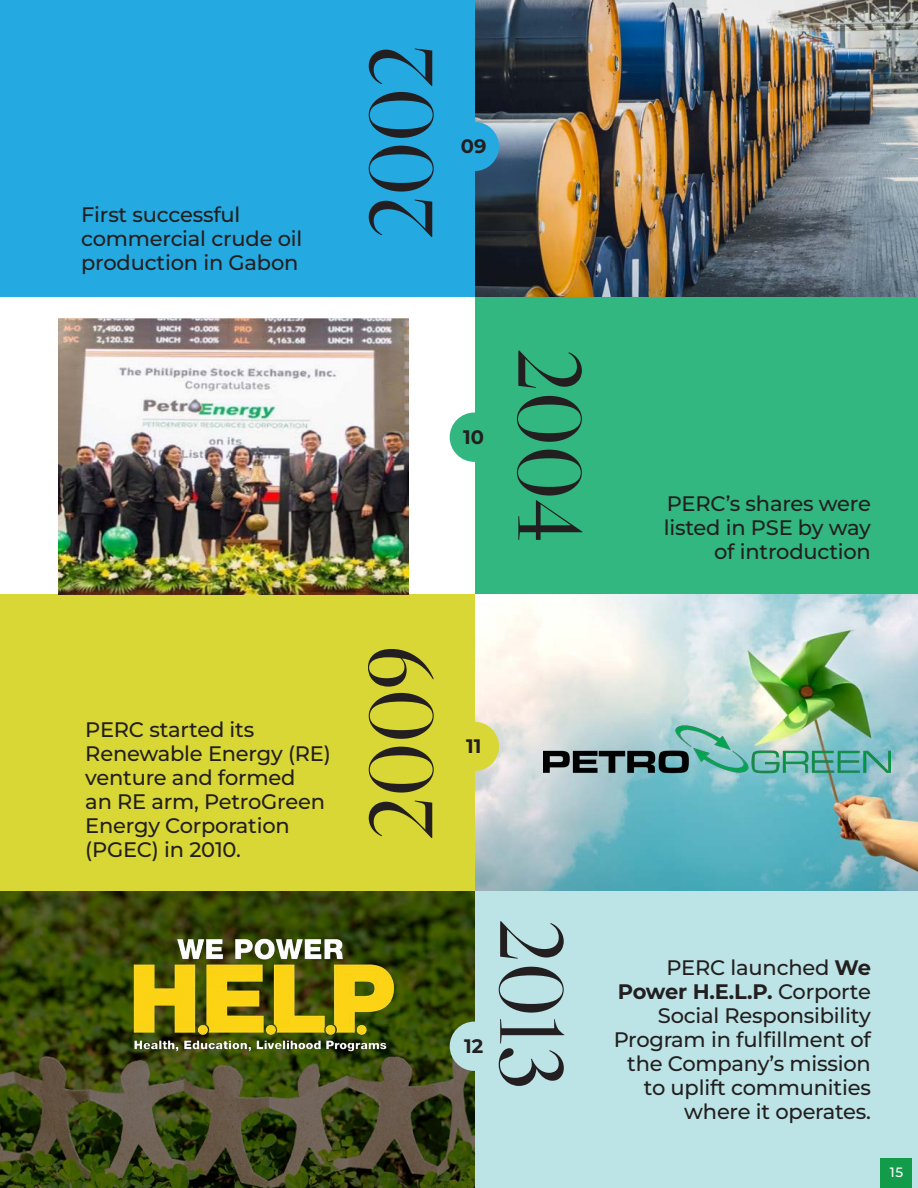
<style>
.page{position:relative;width:918px;height:1188px;background:#fff}
.page>*{position:absolute;margin:0;border:0;box-sizing:border-box;transform-origin:0 0}
.t1{font:90px "Libre Caslon Display";letter-spacing:-.025em;color:#231f20}
.t2{font:500 21px/24px "Montserrat";letter-spacing:-.01em;color:#231f20}
.t3{font:700 19.5px "Montserrat";color:#231f20}
.t4{font:500 13.5px "Montserrat";color:#fff}
.s1{font-weight:700}
</style>
<div class="page">
<div style="left:0;top:594px;width:475px;height:297px;background:#d8d735"></div>
<div style="left:0;top:0;width:475px;height:297px;background:#24aae1"></div>
<img style="left:58px;top:319px;width:350px;height:275px">
<img style="left:475px;top:0;width:443px;height:297px">
<img style="left:475px;top:594px;width:443px;height:297px">
<div style="left:475px;top:297px;width:443px;height:297px;background:#31b77f"></div>
<div style="left:475px;top:891px;width:443px;height:297px;background:#bce3e5"></div>
<svg style="left:0;top:891px;width:475px;height:297px;background:#3d4717"></svg>
<img style="left:113px;top:929px;width:290px;height:130px">
<img style="left:544px;top:725px;width:346px;height:52px">
<div style="left:450px;top:122px;width:49px;height:49px;background:#24aae1;border-radius:50%"></div>
<div style="left:450px;top:413px;width:49px;height:49px;background:#31b77f;border-radius:50%"></div>
<div style="left:450px;top:722px;width:49px;height:49px;background:#d8d735;border-radius:50%"></div>
<div style="left:450px;top:1022px;width:49px;height:49px;background:#bce3e5;border-radius:50%"></div>
<div style="left:880px;top:1158px;width:32px;height:30px;background:#129b49"></div>
<p class="t2" style="left:81px;top:202px;width:223px">First successful commercial crude oil production in Gabon</p>
<p class="t2" style="left:85px;top:717px;width:247px">PERC started its<br>Renewable Energy (RE) venture and formed<br>an RE arm, PetroGreen<br>Energy Corporation (PGEC) in 2010.</p>
<p class="t1" style="left:346px;top:240px;width:199px;rotate:-90deg">2002</p>
<p class="t3" style="left:461px;top:133px;width:27px">09</p>
<p class="t3" style="left:463px;top:424px;width:22px">10</p>
<p class="t1" style="left:605px;top:347px;width:198px;rotate:90deg">2004</p>
<p class="t2" style="left:664px;top:491px;width:209px;text-align:right">PERC’s shares were listed in PSE by way of introduction</p>
<p class="t1" style="left:346px;top:841px;width:199px;rotate:-90deg">2009</p>
<p class="t3" style="left:466px;top:733px;width:17px">11</p>
<p class="t3" style="left:464px;top:1033px;width:21px">12</p>
<p class="t1" style="left:587px;top:918px;width:174px;rotate:90deg">2013</p>
<p class="t2" style="left:614px;top:955px;width:259px;text-align:right">PERC launched <span class="s1">We<br>Power H.E.L.P.</span> Corporte<br>Social Responsibility<br>Program in fulfillment of the Company’s mission to uplift communities where it operates.</p>
<p class="t4" style="left:890px;top:1164px;width:15px">15</p>
</div>
